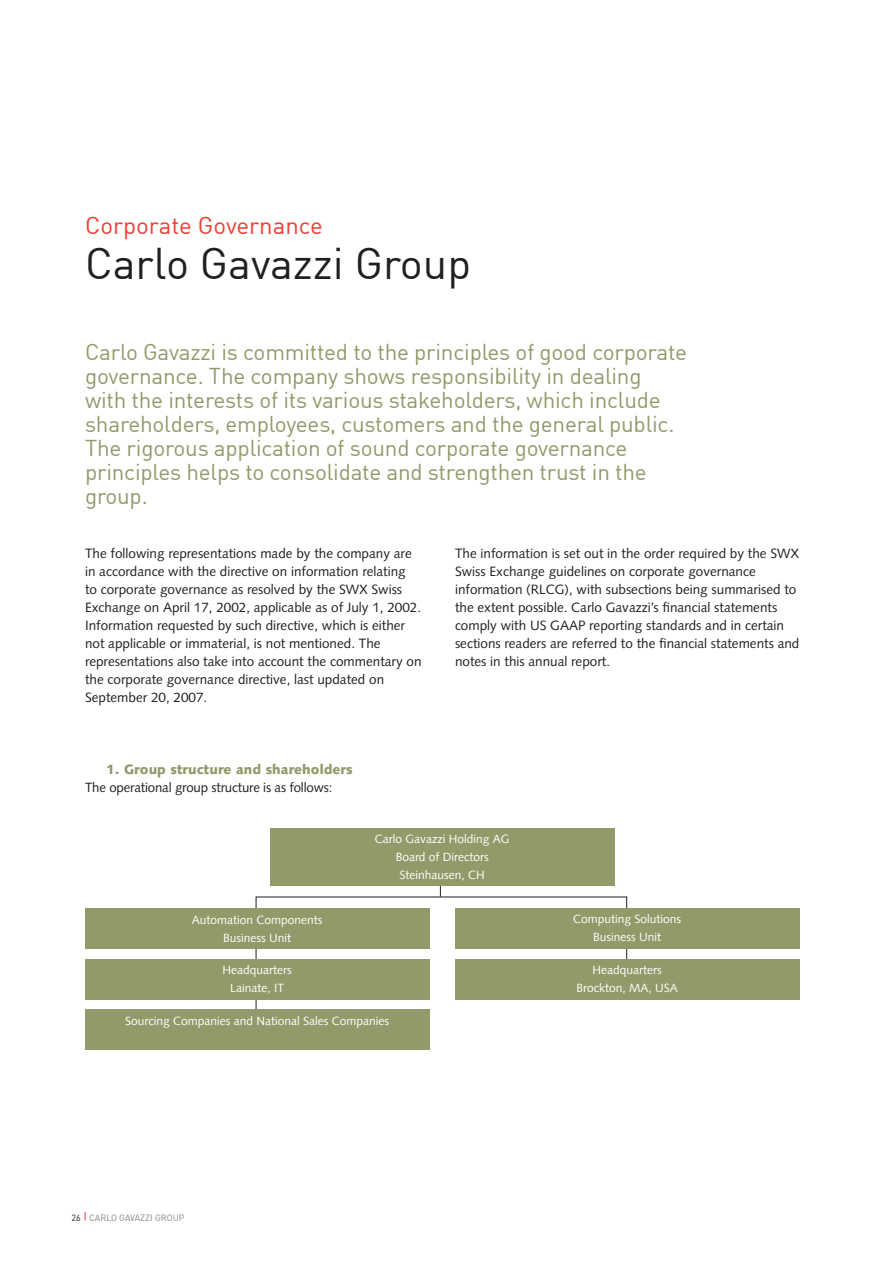
<style>
.page{position:relative;width:893px;height:1263px;background:#fff}
.page>*{position:absolute;margin:0;border:0;box-sizing:border-box;transform-origin:0 0}
.t1{font:43.5px "DIN";color:#231f20}
.t2{font:24px "DIN";color:#ee3f34}
.t3{font:22.5px/24px "DIN";letter-spacing:-.01em;color:#949969}
.t4{font:13.5px/18px "Syntax";color:#231f20}
.t5{font:900 13.5px "Syntax";letter-spacing:.005em;color:#949969}
.t6{font:13.35px "Syntax";letter-spacing:-.01em;color:#231f20}
.t7{font:12px/18px "Syntax LT";color:#fff;text-align:center}
.t8{font:9px "DIN";color:#808285}
.s1{color:#231f20}
</style>
<div class="page">
<svg style="left:256px;top:896px;width:371px;height:134px"></svg>
<div style="left:270px;top:828px;width:344px;height:58px;background:#949969"></div>
<div style="left:85px;top:1009px;width:344px;height:41px;background:#949969"></div>
<div style="left:85px;top:959px;width:344px;height:41px;background:#949969"></div>
<div style="left:85px;top:908px;width:344px;height:41px;background:#949969"></div>
<div style="left:455px;top:959px;width:344px;height:40px;background:#949969"></div>
<div style="left:455px;top:908px;width:344px;height:41px;background:#949969"></div>
<h2 class="t2" style="left:85px;top:210px;width:239px">Corporate Governance</h2>
<h1 class="t1" style="left:85px;top:236px;width:387px">Carlo Gavazzi Group</h1>
<p class="t3" style="left:85px;top:339px;width:604px">Carlo Gavazzi is committed to the principles of good corporate governance. The company shows responsibility in dealing with the interests of its various stakeholders, which include shareholders, employees, customers and the general public.<br>The rigorous application of sound corporate governance principles helps to consolidate and strengthen trust in the group.</p>
<p class="t4" style="left:85px;top:546px;width:338px">The following representations made by the company are in accordance with the directive on information relating<br>to corporate governance as resolved by the SWX Swiss Exchange on April 17, 2002, applicable as of July 1, 2002.<br>Information requested by such directive, which is either not applicable or immaterial, is not mentioned. The representations also take into account the commentary on the corporate governance directive, last updated on September 20, 2007.</p>
<p class="t5" style="left:106px;top:764px;width:248px">1. Group structure and shareholders</p>
<p class="t6" style="left:85px;top:782px;width:249px">The operational group structure is as follows:</p>
<p class="t4" style="left:455px;top:546px;width:346px">The information is set out in the order required by the SWX Swiss Exchange guidelines on corporate governance information (RLCG), with subsections being summarised to the extent possible. Carlo Gavazzi’s financial statements comply with US GAAP reporting standards and in certain sections readers are referred to the financial statements and notes in this annual report.</p>
<p class="t7" style="left:192px;top:910px;width:132px">Automation Components<br>Business Unit</p>
<p class="t7" style="left:223px;top:961px;width:71px">Headquarters<br>Lainate, IT</p>
<p class="t7" style="left:375px;top:830px;width:136px">Carlo Gavazzi Holding AG<br>Board of Directors<br>Steinhausen, CH</p>
<p class="t7" style="left:125px;top:1012px;width:265px">Sourcing Companies and National Sales Companies</p>
<p class="t7" style="left:573px;top:910px;width:110px">Computing Solutions<br>Business Unit</p>
<p class="t7" style="left:577px;top:961px;width:103px">Headquarters<br>Brockton, MA, USA</p>
<p class="t8" style="left:71px;top:1211px;width:115px"><span class="s1">26</span> CARLO GAVAZZI GROUP</p>
</div>
